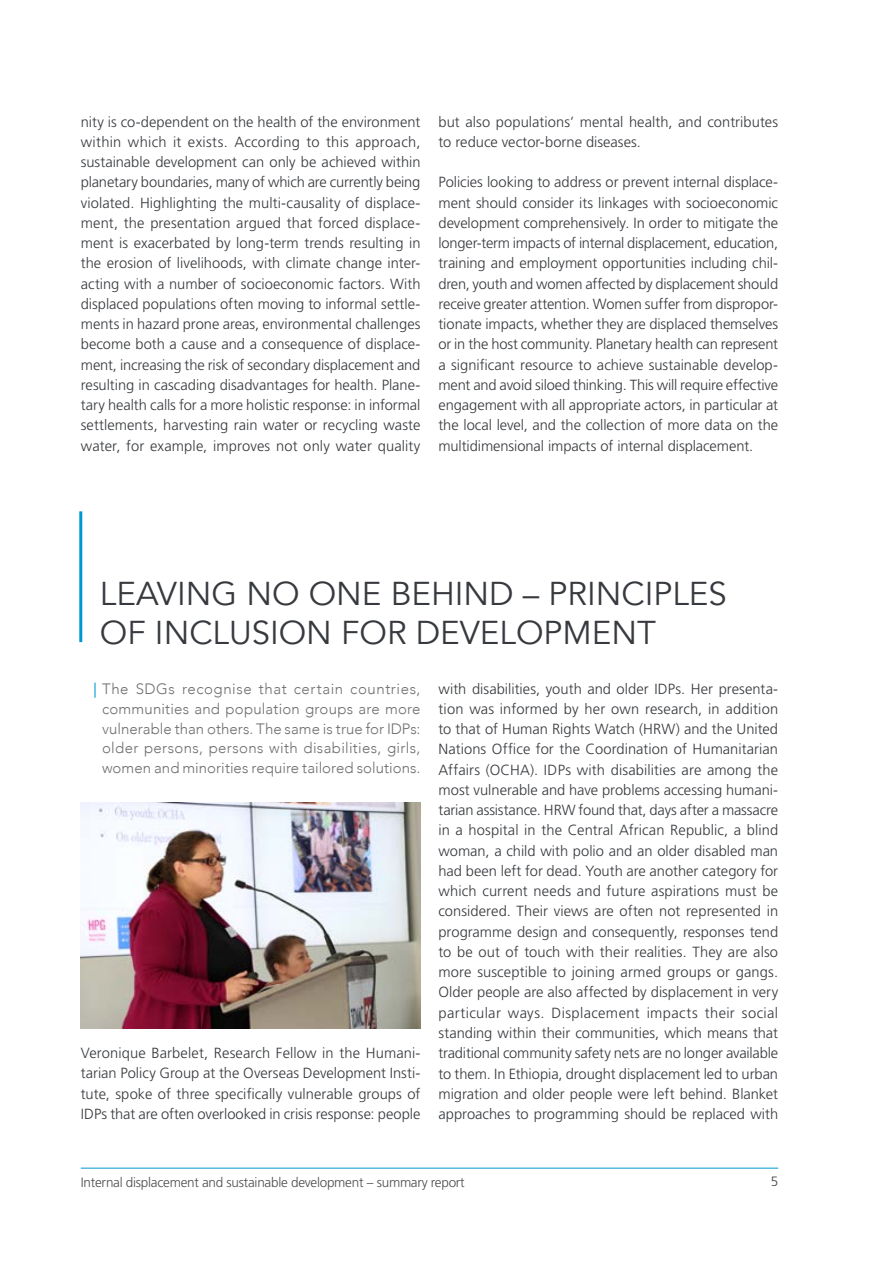
<style>
.page{position:relative;width:893px;height:1263px;background:#fff}
.page>*{position:absolute;margin:0;border:0;box-sizing:border-box;transform-origin:0 0}
.t1{font:33px/39px "Avenir";color:#36393d}
.t2{font:300 15px/20px "Avenir";letter-spacing:.01em;color:#6d6e71;text-align:center}
.t3{font:300 14.7px/20.2px "Frutiger LT Std";color:#36393d;text-align:justify}
.t4{font:300 13.5px "Frutiger LT Std";letter-spacing:-.02em;color:#4d4d4f}
.t5{font:300 13.5px "Frutiger LT Std";color:#444344}
.s1{font-family:"Frutiger LT Std";color:#0098d1}
</style>
<div class="page">
<hr style="left:81px;top:1168px;width:697px;height:1px;background:#0098d1">
<img style="left:81px;top:802px;width:339px;height:227px">
<hr style="left:79px;top:511px;width:3px;height:131px;background:#0098d1">
<p class="t3" style="left:81px;top:112px;width:341px">nity is co-dependent on the health of the environment within which it exists. According to this approach, sustainable development can only be achieved within planetary boundaries, many of which are currently being violated. Highlighting the multi-causality of displace&shy;ment, the presentation argued that forced displace&shy;ment is exacerbated by long-term trends resulting in the erosion of livelihoods, with climate change inter&shy;acting with a number of socioeconomic factors. With displaced populations often moving to informal settle&shy;ments in hazard prone areas, environmental challenges become both a cause and a consequence of displace&shy;ment, increasing the risk of secondary displacement and resulting in cascading disadvantages for health. Plane&shy;tary health calls for a more holistic response: in informal settlements, harvesting rain water or recycling waste water, for example, improves not only water quality</p>
<p class="t3" style="left:438px;top:112px;width:341px">but also populations’ mental health, and contributes to reduce vector-borne diseases.</p>
<p class="t3" style="left:438px;top:172px;width:341px">Policies looking to address or prevent internal displace&shy;ment should consider its linkages with socioeconomic development comprehensively. In order to mitigate the longer-term impacts of internal displacement, education, training and employment opportunities including chil&shy;dren, youth and women affected by displacement should receive greater attention. Women suffer from dispropor&shy;tionate impacts, whether they are displaced themselves or in the host community. Planetary health can represent a significant resource to achieve sustainable develop&shy;ment and avoid siloed thinking. This will require effective engagement with all appropriate actors, in particular at the local level, and the collection of more data on the multidimensional impacts of internal displacement.</p>
<h1 class="t1" style="left:100px;top:575px;width:628px">LEAVI NG NO ONE BEHI ND – PRI NCI PLES<br>OF I NCLUSION FOR DEVELOPMENT</h1>
<p class="t2" style="left:94px;top:678px;width:328px"><span class="s1">|</span> The SDGs recognise that certain countries, communities and population groups are more vulnerable than others. The same is true for IDPs: older persons, persons with disabilities, girls, women and minorities require tailored solutions.</p>
<p class="t3" style="left:438px;top:679px;width:341px">with disabilities, youth and older IDPs. Her presenta&shy;tion was informed by her own research, in addition to that of Human Rights Watch (HRW) and the United Nations Office for the Coordination of Humanitarian Affairs (OCHA). IDPs with disabilities are among the most vulnerable and have problems accessing humani&shy;tarian assistance. HRW found that, days after a massacre in a hospital in the Central African Republic, a blind woman, a child with polio and an older disabled man had been left for dead. Youth are another category for which current needs and future aspirations must be considered. Their views are often not represented in programme design and consequently, responses tend to be out of touch with their realities. They are also more susceptible to joining armed groups or gangs.<br>Older people are also affected by displacement in very particular ways. Displacement impacts their social standing within their communities, which means that traditional community safety nets are no longer available to them. In Ethiopia, drought displacement led to urban migration and older people were left behind. Blanket approaches to programming should be replaced with</p>
<p class="t3" style="left:81px;top:1043px;width:341px">Veronique Barbelet, Research Fellow in the Humani&shy;tarian Policy Group at the Overseas Development Insti&shy;tute, spoke of three specifically vulnerable groups of IDPs that are often overlooked in crisis response: people</p>
<p class="t4" style="left:81px;top:1174px;width:385px">Internal displacement and sustainable development – summary report</p>
<p class="t5" style="left:771px;top:1174px;width:9px">5</p>
</div>
